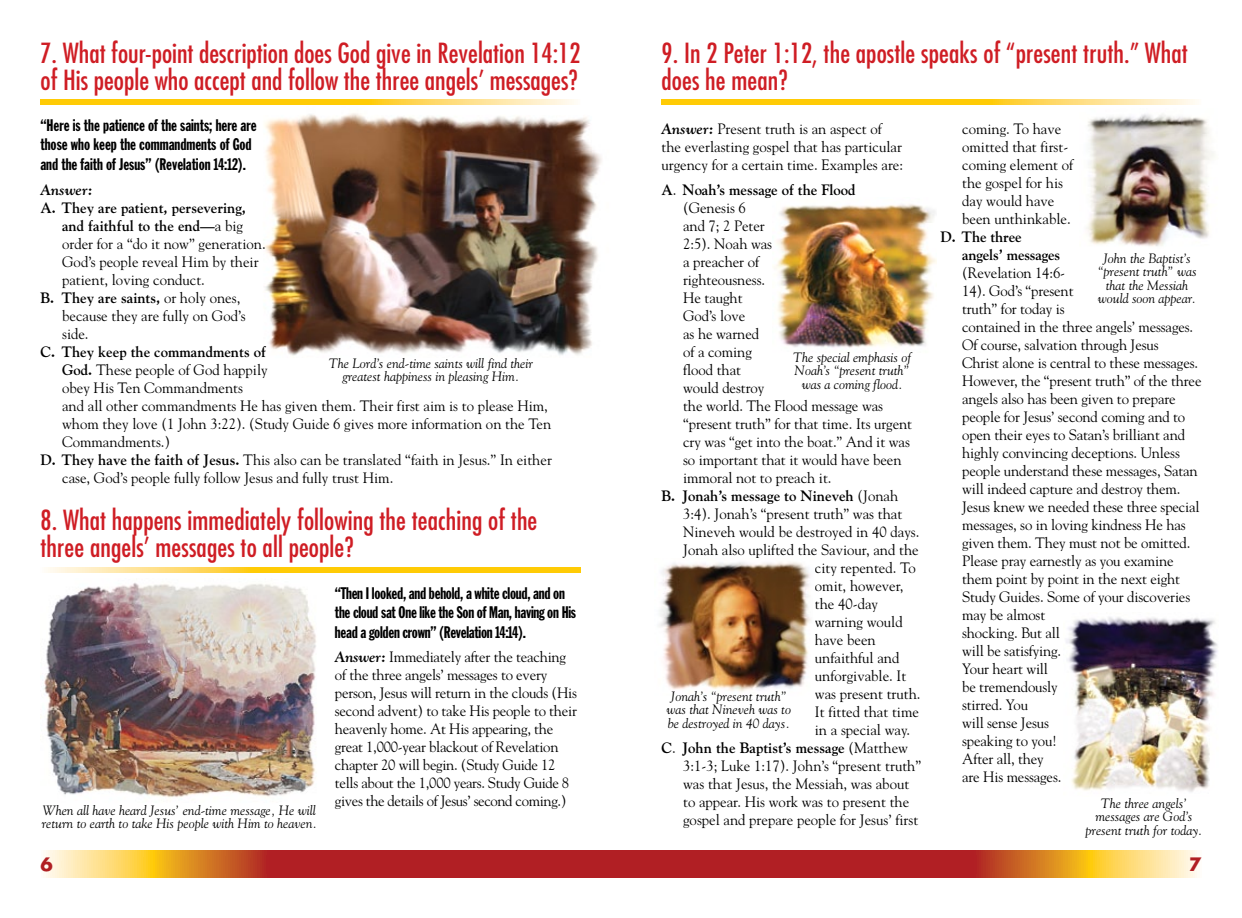
<style>
.page{position:relative;width:1242px;height:918px;background:#fff}
.page>*{position:absolute;margin:0;border:0;box-sizing:border-box;transform-origin:0 0}
.t1{font:condensed 27px/27px "Futura";letter-spacing:.005em;color:#cf1d24}
.t2{font:700 18px "Futura";color:#b01f23}
.t3{font:16.5px/19.5px "Franklin Gothic Extra Cond";letter-spacing:-.015em;color:#000}
.t4{font:15px/18px "Goudy";letter-spacing:-.005em;color:#000}
.t5{font:700 15px/18px "Goudy";color:#000}
.t6{font:italic 700 15px "Goudy";color:#000}
.t7{font:italic 13.5px/13.5px "Goudy";color:#000;text-align:center}
.s1{font-weight:400}
.s2{font-weight:700}
.s3{font-weight:700;font-style:italic}
</style>
<div class="page">
<svg style="left:46px;top:851px;width:1151px;height:27px;background:#c65436"></svg>
<img style="left:247px;top:99px;width:355px;height:257px">
<svg style="left:40px;top:100px;width:540px;height:5px;background:#ffd43a"></svg>
<svg style="left:46px;top:567px;width:534px;height:5px;background:#ffd338"></svg>
<svg style="left:662px;top:100px;width:535px;height:5px;background:#ffd338"></svg>
<img style="left:40px;top:583px;width:276px;height:215px">
<img style="left:1066px;top:617px;width:152px;height:175px">
<img style="left:1086px;top:114px;width:128px;height:133px">
<img style="left:775px;top:204px;width:162px;height:144px">
<img style="left:660px;top:562px;width:151px;height:130px">
<h1 class="t1" style="left:40px;top:39px;width:542px">7. What four-point description does God give in Revelation 14:12 of His people who accept and follow the three angels’ messages?</h1>
<p class="t3" style="left:40px;top:115px;width:218px">“Here is the patience of the saints; here are those who keep the commandments of God and the faith of Jesus” (Revelation 14:12).</p>
<p class="t6" style="left:40px;top:180px;width:54px">Answer:</p>
<p class="t5" style="left:40px;top:198px;width:207px">A. They are patient, persevering,</p>
<p class="t5" style="left:62px;top:216px;width:182px">and faithful to the end—<span class="s1">a big</span></p>
<p class="t4" style="left:62px;top:234px;width:205px">order for a “do it now” generation.</p>
<p class="t4" style="left:62px;top:252px;width:198px">God’s people reveal Him by their</p>
<p class="t4" style="left:62px;top:270px;width:144px">patient, loving conduct.</p>
<p class="t5" style="left:41px;top:288px;width:201px">B. They are saints, <span class="s1">or holy ones,</span></p>
<p class="t4" style="left:62px;top:306px;width:185px">because they are fully on God’s</p>
<p class="t4" style="left:62px;top:324px;width:28px">side.</p>
<p class="t5" style="left:41px;top:342px;width:227px">C. They keep the commandments of</p>
<p class="t4" style="left:62px;top:360px;width:207px"><span class="s2">God.</span> These people of God happily</p>
<p class="t4" style="left:62px;top:378px;width:182px">obey His Ten Commandments</p>
<p class="t4" style="left:62px;top:396px;width:487px">and all other commandments He has given them. Their first aim is to please Him,</p>
<p class="t4" style="left:62px;top:414px;width:491px">whom they love (1 John 3:22). (Study Guide 6 gives more information on the Ten</p>
<p class="t4" style="left:62px;top:432px;width:110px">Commandments.)</p>
<p class="t4" style="left:41px;top:450px;width:513px"><span class="s2">D. They have the faith of Jesus.</span> This also can be translated “faith in Jesus.” In either</p>
<p class="t4" style="left:62px;top:468px;width:333px">case, God’s people fully follow Jesus and fully trust Him.</p>
<h1 class="t1" style="left:40px;top:506px;width:498px">8. What happens immediately following the teaching of the three angels’ messages to all people?</h1>
<p class="t3" style="left:335px;top:583px;width:243px">“Then I looked, and behold, a white cloud, and on the cloud sat One like the Son of Man, having on His head a golden crown” (Revelation 14:14).</p>
<p class="t4" style="left:335px;top:648px;width:244px"><span class="s3">Answer:</span> Immediately after the teaching of the three angels’ messages to every person, Jesus will return in the clouds (His second advent) to take His people to their heavenly home. At His appearing, the great 1,000-year blackout of Revelation chapter 20 will begin. (Study Guide 12 tells about the 1,000 years. Study Guide 8 gives the details of Jesus’ second coming.)</p>
<p class="t7" style="left:329px;top:356px;width:206px">The Lord’s end-time saints will find their greatest happiness in pleasing Him.</p>
<p class="t7" style="left:42px;top:803px;width:277px;text-align:left">When all have heard Jesus’ end-time message, He will return to earth to take His people with Him to heaven.</p>
<h1 class="t1" style="left:662px;top:39px;width:528px">9. In 2 Peter 1:12, the apostle speaks of “present truth.” What does he mean?</h1>
<p class="t4" style="left:662px;top:119px;width:243px"><span class="s3">Answer:</span> Present truth is an aspect of the everlasting gospel that has particular urgency for a certain time. Examples are:</p>
<p class="t5" style="left:662px;top:180px;width:195px">A<span class="s1">.</span> Noah’s message of the Flood</p>
<p class="t4" style="left:683px;top:198px;width:64px">(Genesis 6</p>
<p class="t4" style="left:683px;top:216px;width:83px">and 7; 2 Peter</p>
<p class="t4" style="left:683px;top:234px;width:91px">2:5). Noah was</p>
<p class="t4" style="left:683px;top:252px;width:78px">a preacher of</p>
<p class="t4" style="left:683px;top:270px;width:84px">righteousness.</p>
<p class="t4" style="left:683px;top:288px;width:61px">He taught</p>
<p class="t4" style="left:683px;top:306px;width:64px">God’s love</p>
<p class="t4" style="left:683px;top:324px;width:78px">as he warned</p>
<p class="t4" style="left:683px;top:342px;width:70px">of a coming</p>
<p class="t4" style="left:683px;top:360px;width:60px">flood that</p>
<p class="t4" style="left:683px;top:378px;width:83px">would destroy</p>
<p class="t4" style="left:683px;top:396px;width:202px">the world. The Flood message was</p>
<p class="t4" style="left:683px;top:414px;width:231px">“present truth” for that time. Its urgent</p>
<p class="t4" style="left:683px;top:432px;width:228px">cry was “get into the boat.” And it was</p>
<p class="t4" style="left:683px;top:450px;width:220px">so important that it would have been</p>
<p class="t4" style="left:683px;top:468px;width:150px">immoral not to preach it.</p>
<p class="t5" style="left:662px;top:486px;width:238px">B. Jonah’s message to Nineveh <span class="s1">(Jonah</span></p>
<p class="t4" style="left:683px;top:504px;width:221px">3:4). Jonah’s “present truth” was that</p>
<p class="t4" style="left:683px;top:522px;width:238px">Nineveh would be destroyed in 40 days.</p>
<p class="t4" style="left:683px;top:540px;width:237px">Jonah also uplifted the Saviour, and the</p>
<p class="t4" style="left:815px;top:558px;width:102px">city repented. To</p>
<p class="t4" style="left:815px;top:576px;width:90px">omit, however,</p>
<p class="t4" style="left:815px;top:594px;width:65px">the 40-day</p>
<p class="t4" style="left:815px;top:612px;width:89px">warning would</p>
<p class="t4" style="left:815px;top:630px;width:62px">have been</p>
<p class="t4" style="left:815px;top:648px;width:86px">unfaithful and</p>
<p class="t4" style="left:815px;top:666px;width:93px">unforgivable. It</p>
<p class="t4" style="left:815px;top:684px;width:107px">was present truth.</p>
<p class="t4" style="left:815px;top:702px;width:106px">It fitted that time</p>
<p class="t4" style="left:815px;top:720px;width:97px">in a special way.</p>
<p class="t5" style="left:662px;top:738px;width:248px">C<span class="s1">.</span> John the Baptist’s message <span class="s1">(Matthew</span></p>
<p class="t4" style="left:683px;top:756px;width:240px">3:1-3; Luke 1:17). John’s “present truth”</p>
<p class="t4" style="left:683px;top:774px;width:228px">was that Jesus, the Messiah, was about</p>
<p class="t4" style="left:683px;top:792px;width:228px">to appear. His work was to present the</p>
<p class="t4" style="left:683px;top:810px;width:237px">gospel and prepare people for Jesus’ first</p>
<p class="t7" style="left:793px;top:350px;width:120px">The special emphasis of<br>Noah’s “present truth” was a coming flood.</p>
<p class="t7" style="left:667px;top:689px;width:126px">Jonah’s “present truth” was that Nineveh was to be destroyed in 40 days.</p>
<p class="t4" style="left:962px;top:119px;width:113px">coming. To have omitted that first&shy;coming element of the gospel for his day would have been unthinkable.</p>
<p class="t5" style="left:962px;top:228px;width:100px;text-indent:-22px">D. The three angels’ messages</p>
<p class="t4" style="left:962px;top:263px;width:241px">(Revelation 14:6-<br>14). God’s “present<br>truth” for today is<br>contained in the three angels’ messages.<br>Of course, salvation through Jesus<br>Christ alone is central to these messages.<br>However, the “present truth” of the three angels also has been given to prepare people for Jesus’ second coming and to open their eyes to Satan’s brilliant and highly convincing deceptions. Unless people understand these messages, Satan will indeed capture and destroy them.<br>Jesus knew we needed these three special messages, so in loving kindness He has given them. They must not be omitted.<br>Please pray earnestly as you examine them point by point in the next eight<br>Study Guides. Some of your discoveries may be almost<br>shocking. But all<br>will be satisfying.<br>Your heart will<br>be tremendously<br>stirred. You<br>will sense Jesus<br>speaking to you!<br>After all, they<br>are His messages.</p>
<p class="t7" style="left:1098px;top:251px;width:100px">John the Baptist’s “present truth” was that the Messiah would soon appear.</p>
<p class="t7" style="left:1086px;top:796px;width:118px">The three angels’ messages are God’s present truth for today.</p>
<p class="t2" style="left:40px;top:852px;width:14px">6</p>
<p class="t2" style="left:1189px;top:852px;width:14px">7</p>
</div>
